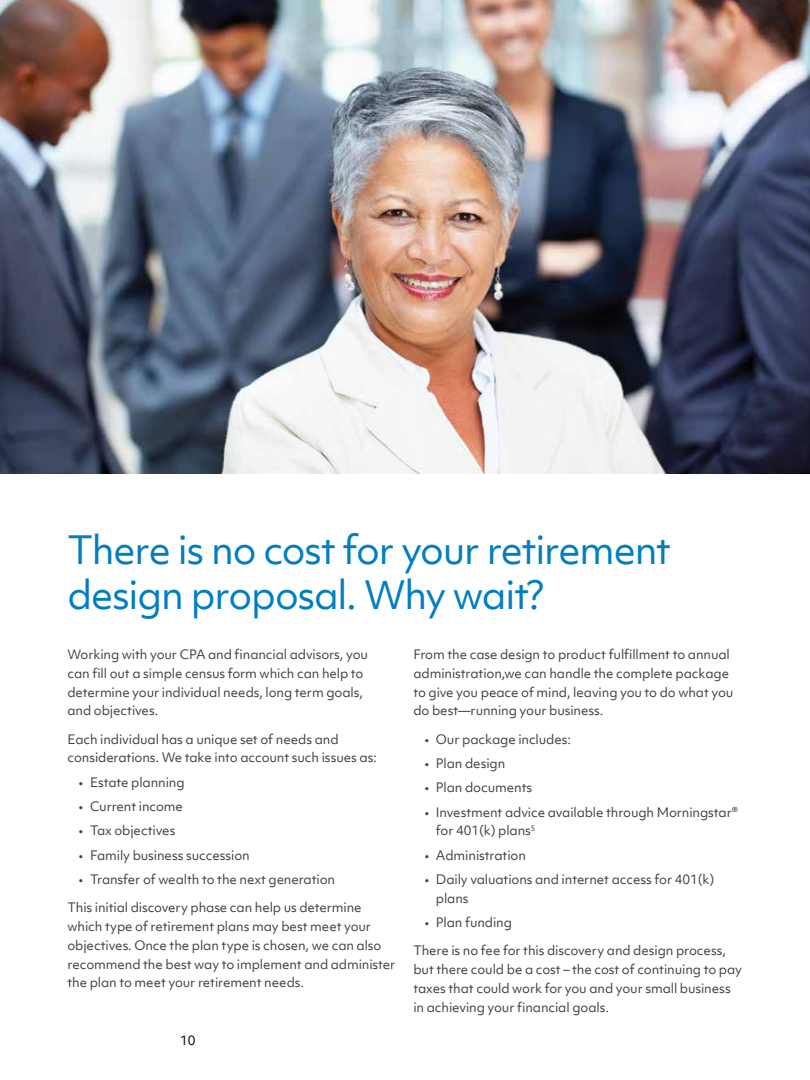
<style>
.page{position:relative;width:810px;height:1080px;background:#fff}
.page>*{position:absolute;margin:0;border:0;box-sizing:border-box;transform-origin:0 0}
.t1{font:37.5px/45px "Objektiv Mk 1";letter-spacing:-.03em;color:#007ec1}
.t2{font:12.5px/18.8px "Objektiv Mk 1";letter-spacing:-.01em;color:#414042}
.t3{font:12.5px "Objektiv Mk 1";color:#000}
</style>
<div class="page">
<img style="left:0;top:0;width:810px;height:474px">
<h1 class="t1" style="left:68px;top:527px;width:605px">There is no cost for your retirement design proposal. Why wait?</h1>
<p class="t2" style="left:413px;top:645px;width:322px">From the case design to product fulfillment to annual administration,we can handle the complete package to give you peace of mind, leaving you to do what you do best—running your business.</p>
<p class="t2" style="left:425px;top:729px;width:148px">• Our package includes:</p>
<p class="t2" style="left:425px;top:754px;width:82px">• Plan design</p>
<p class="t2" style="left:425px;top:778px;width:109px">• Plan documents</p>
<p class="t2" style="left:436px;top:802px;width:304px;text-indent:-11px">• Investment advice available through Morningstar® for 401(k) plans<sup>5</sup></p>
<p class="t2" style="left:425px;top:846px;width:103px">• Administration</p>
<p class="t2" style="left:436px;top:870px;width:280px;text-indent:-11px">• Daily valuations and internet access for 401(k) plans</p>
<p class="t2" style="left:425px;top:913px;width:89px">• Plan funding</p>
<p class="t2" style="left:413px;top:941px;width:330px">There is no fee for this discovery and design process, but there could be a cost – the cost of continuing to pay taxes that could work for you and your small business in achieving your financial goals.</p>
<p class="t2" style="left:68px;top:645px;width:302px">Working with your CPA and financial advisors, you can fill out a simple census form which can help to determine your individual needs, long term goals, and objectives.</p>
<p class="t2" style="left:68px;top:729px;width:311px">Each individual has a unique set of needs and considerations. We take into account such issues as:</p>
<p class="t2" style="left:79px;top:773px;width:107px">• Estate planning</p>
<p class="t2" style="left:79px;top:797px;width:106px">• Current income</p>
<p class="t2" style="left:79px;top:821px;width:98px">• Tax objectives</p>
<p class="t2" style="left:79px;top:846px;width:173px">• Family business succession</p>
<p class="t2" style="left:79px;top:870px;width:258px">• Transfer of wealth to the next generation</p>
<p class="t2" style="left:68px;top:898px;width:329px">This initial discovery phase can help us determine which type of retirement plans may best meet your objectives. Once the plan type is chosen, we can also recommend the best way to implement and administer the plan to meet your retirement needs.</p>
<p class="t3" style="left:180px;top:1032px;width:17px">10</p>
</div>
